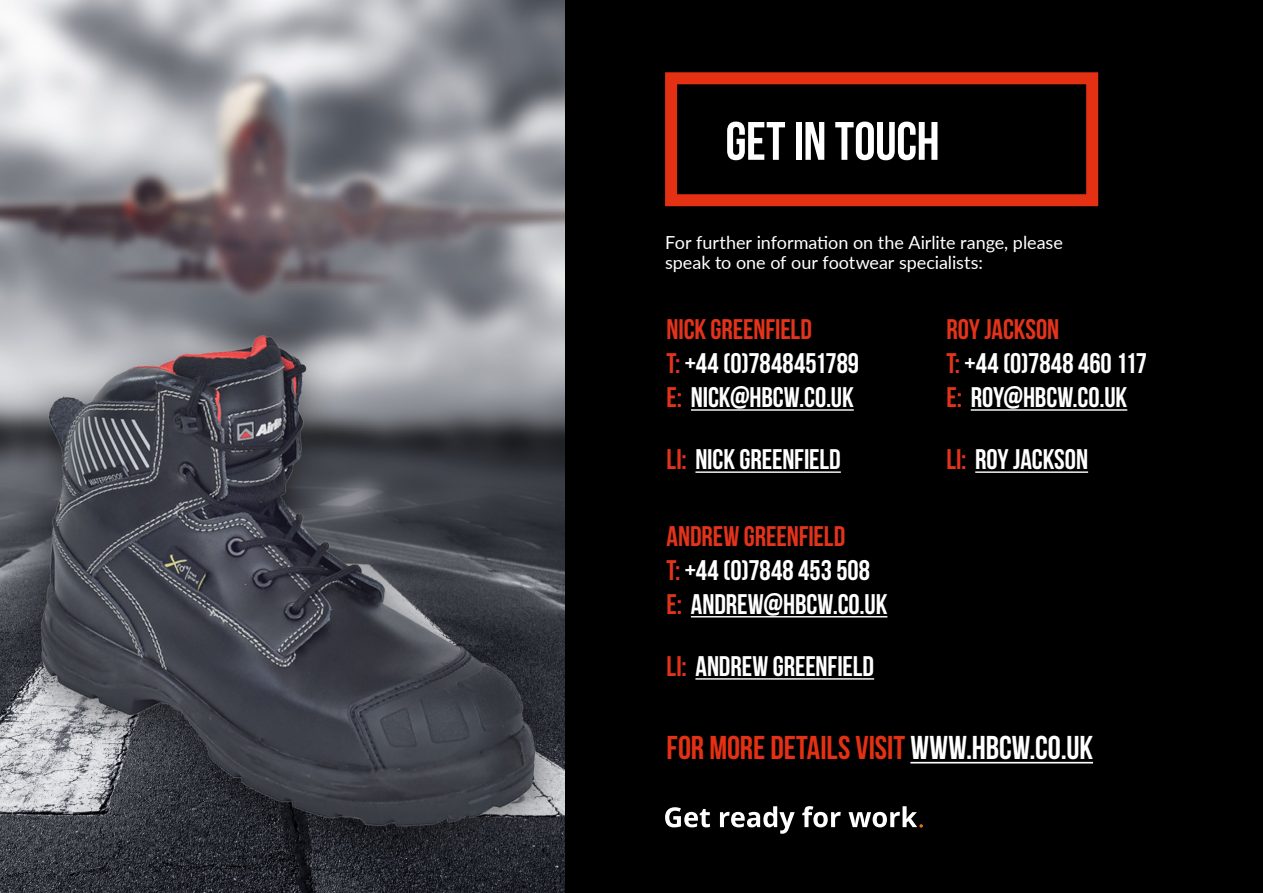
<style>
.page{position:relative;width:1263px;height:893px;background:#fff}
.page>*{position:absolute;margin:0;border:0;box-sizing:border-box;transform-origin:0 0}
.t1{font:700 54px "Bebas Neue";letter-spacing:-.01em;color:#fff}
.t2{font:700 33px "Bebas Neue";color:#e43013}
.t3{font:700 28.35px/34px "Bebas Neue";letter-spacing:-.005em;color:#fff}
.t4{font:18px/19.5px "Lato";letter-spacing:-.005em;color:#fff}
.s1{color:#e4331a}
.s2{color:#fff}
</style>
<div class="page">
<img style="left:0;top:0;width:566px;height:893px">
<div style="left:566px;top:0;width:697px;height:893px;background:#000"></div>
<hr style="left:691px;top:409px;width:163px;height:2px;background:#fff">
<hr style="left:695px;top:471px;width:146px;height:2px;background:#fff">
<hr style="left:910px;top:762px;width:183px;height:1px;background:#fff">
<hr style="left:971px;top:409px;width:156px;height:2px;background:#fff">
<hr style="left:975px;top:471px;width:113px;height:2px;background:#fff">
<hr style="left:691px;top:616px;width:196px;height:1px;background:#fff">
<hr style="left:695px;top:678px;width:179px;height:2px;background:#fff">
<div style="left:665px;top:72px;width:433px;height:134px;border:12px solid #e43013"></div>
<svg style="left:665px;top:807px;width:45px;height:20px"></svg>
<svg style="left:720px;top:806px;width:75px;height:28px"></svg>
<svg style="left:802px;top:806px;width:39px;height:21px"></svg>
<svg style="left:848px;top:806px;width:75px;height:22px"></svg>
<h1 class="t1" style="left:725px;top:112px;width:216px">GET IN TOUCH</h1>
<p class="t4" style="left:665px;top:232px;width:399px">For further information on the Airlite range, please speak to one of our footwear specialists:</p>
<p class="t3" style="left:666px;top:312px;width:194px"><span class="s1">NICK GREENFIELD<br>T:</span> +44 (0)7848451789<br><span class="s1">E:</span> NICK@HBCW.CO.UK</p>
<p class="t3" style="left:666px;top:442px;width:176px"><span class="s1">LI:</span> NICK GREENFIELD</p>
<p class="t3" style="left:666px;top:518px;width:222px"><span class="s1">ANDREW GREENFIELD<br>T:</span> +44 (0)7848 453 508<br><span class="s1">E:</span> ANDREW@HBCW.CO.UK</p>
<p class="t3" style="left:666px;top:649px;width:209px"><span class="s1">LI:</span> ANDREW GREENFIELD</p>
<p class="t3" style="left:946px;top:312px;width:202px"><span class="s1">ROY JACKSON<br>T:</span> +44 (0)7848 460 117<br><span class="s1">E:</span> ROY@HBCW.CO.UK</p>
<p class="t3" style="left:946px;top:442px;width:143px"><span class="s1">LI:</span> ROY JACKSON</p>
<p class="t2" style="left:666px;top:729px;width:428px">FOR MORE DETAILS VISIT <span class="s2">WWW.HBCW.CO.UK</span></p>
</div>
